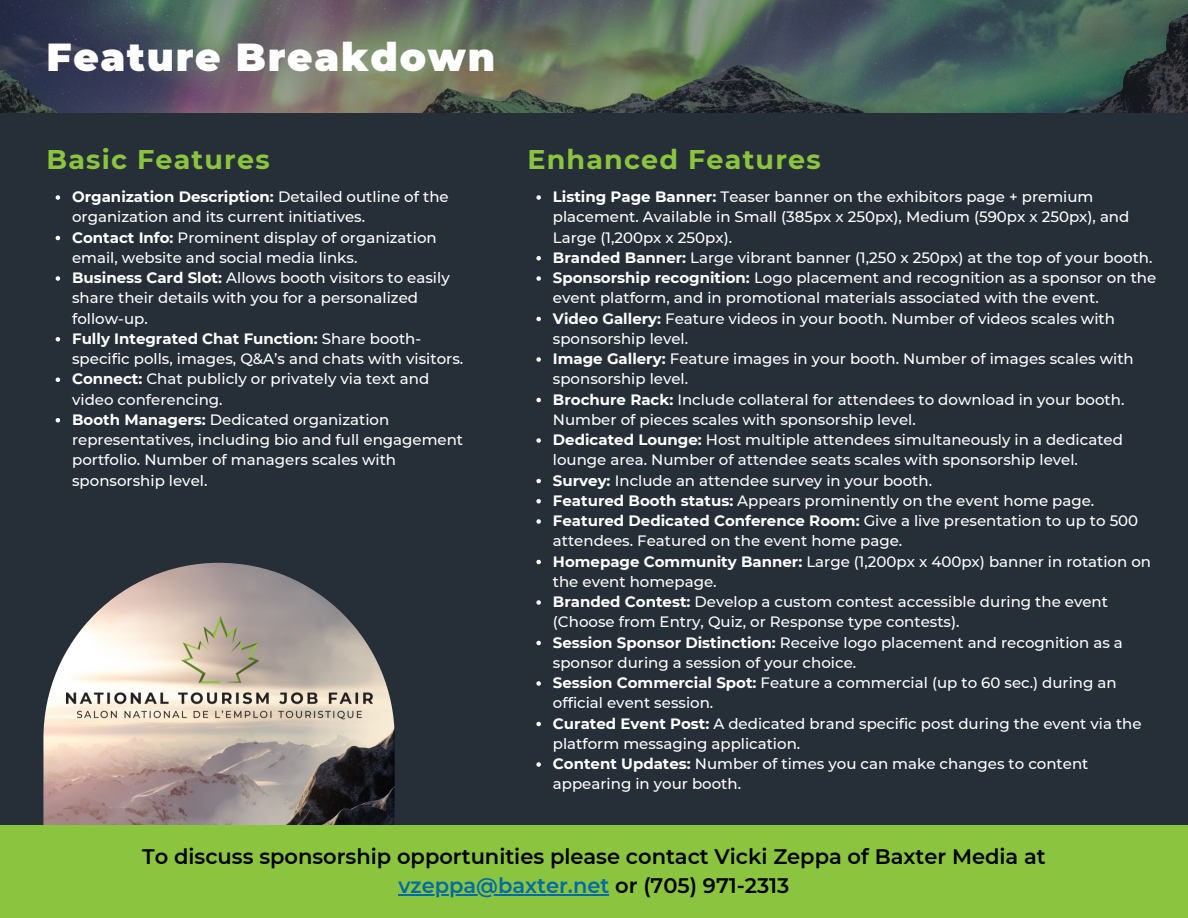
<style>
.page{position:relative;width:1188px;height:918px;background:#262e38}
.page>*{position:absolute;margin:0;border:0;box-sizing:border-box;transform-origin:0 0}
.t1{font:900 39px "Montserrat";letter-spacing:.045em;color:#fff}
.t2{font:700 27px "Montserrat";letter-spacing:.045em;color:#8bc53f}
.t3{font:600 21px "Montserrat";color:#000}
.t4{font:600 21px "Montserrat";color:#006ba6}
.t5{font:500 15px/20.2px "Montserrat";color:#fff}
.s1{font-weight:700}
.s2{color:#000}
</style>
<div class="page">
<img style="left:0;top:0;width:1188px;height:112px">
<img style="left:43px;top:563px;width:352px;height:263px">
<div style="left:0;top:826px;width:1188px;height:92px;background:#8bc53f"></div>
<img style="left:66px;top:617px;width:306px;height:111px">
<svg style="left:536px;top:195px;width:5px;height:5px"></svg>
<svg style="left:536px;top:256px;width:5px;height:5px"></svg>
<svg style="left:536px;top:276px;width:5px;height:5px"></svg>
<svg style="left:536px;top:317px;width:5px;height:4px"></svg>
<svg style="left:536px;top:357px;width:5px;height:5px"></svg>
<svg style="left:536px;top:398px;width:5px;height:4px"></svg>
<svg style="left:536px;top:438px;width:5px;height:5px"></svg>
<svg style="left:536px;top:479px;width:5px;height:4px"></svg>
<svg style="left:536px;top:499px;width:5px;height:5px"></svg>
<svg style="left:536px;top:519px;width:5px;height:5px"></svg>
<svg style="left:536px;top:560px;width:5px;height:4px"></svg>
<svg style="left:536px;top:600px;width:5px;height:5px"></svg>
<svg style="left:536px;top:641px;width:5px;height:4px"></svg>
<svg style="left:536px;top:681px;width:5px;height:5px"></svg>
<svg style="left:536px;top:722px;width:5px;height:4px"></svg>
<svg style="left:536px;top:762px;width:5px;height:5px"></svg>
<svg style="left:56px;top:195px;width:4px;height:5px"></svg>
<svg style="left:56px;top:236px;width:4px;height:4px"></svg>
<svg style="left:56px;top:276px;width:4px;height:5px"></svg>
<svg style="left:56px;top:337px;width:4px;height:5px"></svg>
<svg style="left:56px;top:378px;width:4px;height:4px"></svg>
<svg style="left:56px;top:418px;width:4px;height:5px"></svg>
<hr style="left:398px;top:895px;width:211px;height:1px;background:#006ba6">
<p class="t1" style="left:47px;top:33px;width:450px">Feature Breakdown</p>
<p class="t2" style="left:47px;top:143px;width:225px">Basic Features</p>
<p class="t5" style="left:72px;top:187px;width:378px"><span class="s1">Organization Description:</span> Detailed outline of the organization and its current initiatives.</p>
<p class="t5" style="left:72px;top:227px;width:366px"><span class="s1">Contact Info:</span> Prominent display of organization email, website and social media links.</p>
<p class="t5" style="left:72px;top:268px;width:379px"><span class="s1">Business Card Slot:</span> Allows booth visitors to easily share their details with you for a personalized follow-up.</p>
<p class="t5" style="left:72px;top:328px;width:393px"><span class="s1">Fully Integrated Chat Function:</span> Share booth&shy;specific polls, images, Q&amp;A’s and chats with visitors.</p>
<p class="t5" style="left:72px;top:369px;width:359px"><span class="s1">Connect:</span> Chat publicly or privately via text and video conferencing.</p>
<p class="t5" style="left:72px;top:409px;width:393px"><span class="s1">Booth Managers:</span> Dedicated organization representatives, including bio and full engagement portfolio. Number of managers scales with sponsorship level.</p>
<p class="t2" style="left:527px;top:143px;width:295px">Enhanced Features</p>
<p class="t5" style="left:553px;top:187px;width:578px"><span class="s1">Listing Page Banner:</span> Teaser banner on the exhibitors page + premium placement. Available in Small (385px x 250px), Medium (590px x 250px), and<br>Large (1,200px x 250px).</p>
<p class="t5" style="left:553px;top:247px;width:601px"><span class="s1">Branded Banner:</span> Large vibrant banner (1,250 x 250px) at the top of your booth.</p>
<p class="t5" style="left:553px;top:268px;width:605px"><span class="s1">Sponsorship recognition:</span> Logo placement and recognition as a sponsor on the event platform, and in promotional materials associated with the event.</p>
<p class="t5" style="left:553px;top:308px;width:564px"><span class="s1">Video Gallery:</span> Feature videos in your booth. Number of videos scales with sponsorship level.</p>
<p class="t5" style="left:553px;top:349px;width:582px"><span class="s1">Image Gallery:</span> Feature images in your booth. Number of images scales with sponsorship level.</p>
<p class="t5" style="left:553px;top:389px;width:573px"><span class="s1">Brochure Rack:</span> Include collateral for attendees to download in your booth.<br>Number of pieces scales with sponsorship level.</p>
<p class="t5" style="left:553px;top:430px;width:572px"><span class="s1">Dedicated Lounge:</span> Host multiple attendees simultaneously in a dedicated lounge area. Number of attendee seats scales with sponsorship level.</p>
<p class="t5" style="left:553px;top:470px;width:381px"><span class="s1">Survey:</span> Include an attendee survey in your booth.</p>
<p class="t5" style="left:553px;top:490px;width:543px"><span class="s1">Featured Booth status:</span> Appears prominently on the event home page.</p>
<p class="t5" style="left:553px;top:511px;width:587px"><span class="s1">Featured Dedicated Conference Room:</span> Give a live presentation to up to 500 attendees. Featured on the event home page.</p>
<p class="t5" style="left:553px;top:551px;width:600px"><span class="s1">Homepage Community Banner:</span> Large (1,200px x 400px) banner in rotation on the event homepage.</p>
<p class="t5" style="left:553px;top:592px;width:557px"><span class="s1">Branded Contest:</span> Develop a custom contest accessible during the event (Choose from Entry, Quiz, or Response type contests).</p>
<p class="t5" style="left:553px;top:632px;width:571px"><span class="s1">Session Sponsor Distinction:</span> Receive logo placement and recognition as a sponsor during a session of your choice.</p>
<p class="t5" style="left:553px;top:673px;width:565px"><span class="s1">Session Commercial Spot:</span> Feature a commercial (up to 60 sec.) during an official event session.</p>
<p class="t5" style="left:553px;top:713px;width:590px"><span class="s1">Curated Event Post:</span> A dedicated brand specific post during the event via the platform messaging application.</p>
<p class="t5" style="left:553px;top:754px;width:537px"><span class="s1">Content Updates:</span> Number of times you can make changes to content appearing in your booth.</p>
<p class="t3" style="left:142px;top:844px;width:905px">To discuss sponsorship opportunities please contact Vicki Zeppa of Baxter Media at</p>
<p class="t4" style="left:398px;top:873px;width:393px">vzeppa@baxter.net <span class="s2">or (705) 971-2313</span></p>
</div>
